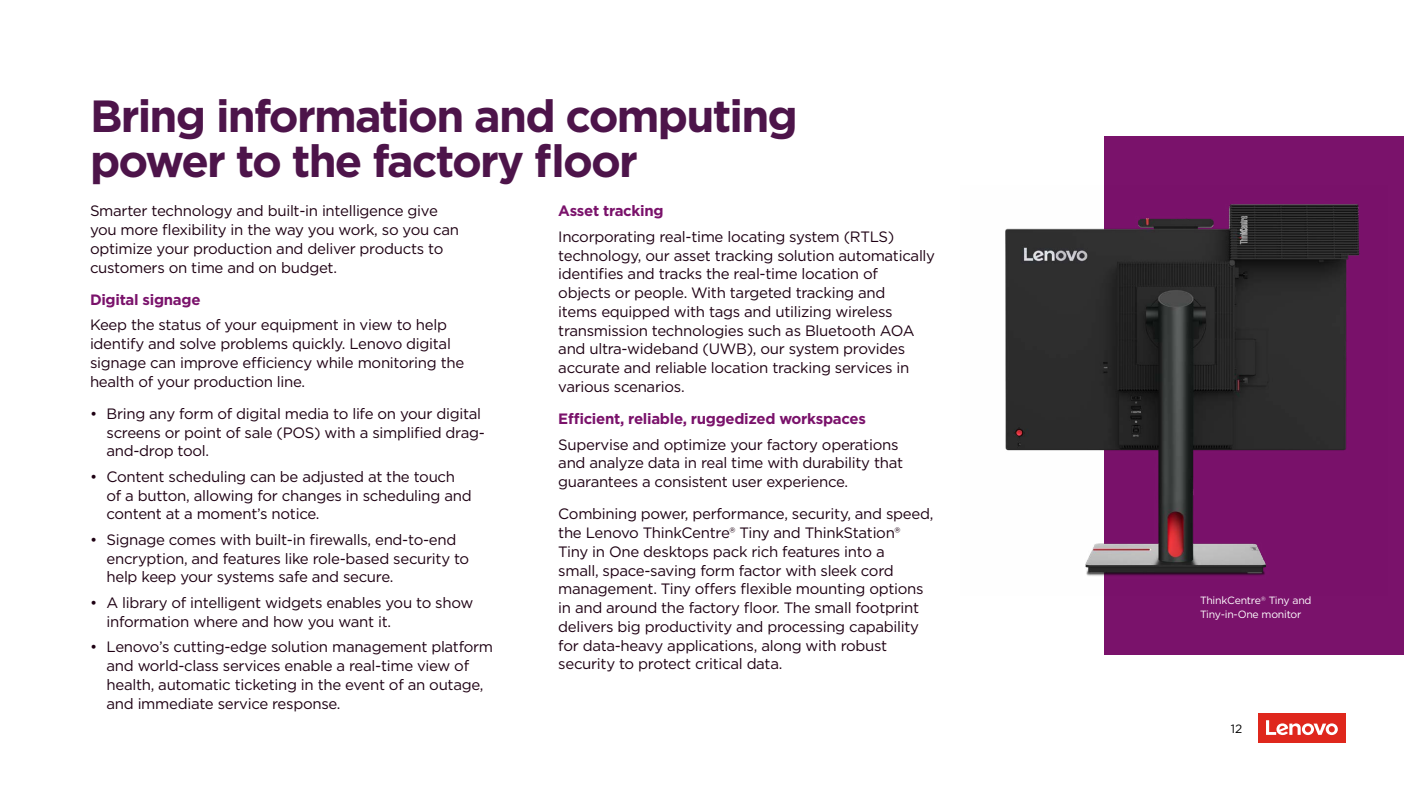
<style>
.page{position:relative;width:1404px;height:792px;background:#fff}
.page>*{position:absolute;margin:0;border:0;box-sizing:border-box;transform-origin:0 0}
.t1{font:700 45px/45px "Gotham";letter-spacing:-.04em;color:#4d144a}
.t2{font:15px/18.8px "Gotham";letter-spacing:-.02em;color:#1e0013}
.t3{font:700 15px "Gotham";letter-spacing:-.02em;color:#7a126b}
.t4{font:12px "Gotham";color:#000}
.t5{font:10.5px/13.5px "Gotham";letter-spacing:-.02em;color:#fff}
</style>
<div class="page">
<div style="left:1104px;top:137px;width:300px;height:518px;background:#7a126b"></div>
<img style="left:1005px;top:204px;width:355px;height:372px">
<div style="left:1258px;top:713px;width:88px;height:30px;background:#df271c"></div>
<svg style="left:1266px;top:720px;width:72px;height:15px"></svg>
<h1 class="t1" style="left:90px;top:93px;width:709px">Bring information and computing power to the factory floor</h1>
<p class="t2" style="left:90px;top:201px;width:371px">Smarter technology and built-in intelligence give you more flexibility in the way you work, so you can optimize your production and deliver products to customers on time and on budget.</p>
<p class="t3" style="left:90px;top:289px;width:112px">Digital signage</p>
<p class="t2" style="left:90px;top:315px;width:376px">Keep the status of your equipment in view to help identify and solve problems quickly. Lenovo digital signage can improve efficiency while monitoring the health of your production line.</p>
<p class="t2" style="left:106px;top:404px;width:380px;text-indent:-16px">• Bring any form of digital media to life on your digital screens or point of sale (POS) with a simplified drag&shy;and-drop tool.</p>
<p class="t2" style="left:106px;top:467px;width:367px;text-indent:-16px">• Content scheduling can be adjusted at the touch of a button, allowing for changes in scheduling and content at a moment’s notice.</p>
<p class="t2" style="left:106px;top:530px;width:364px;text-indent:-16px">• Signage comes with built-in firewalls, end-to-end encryption, and features like role-based security to help keep your systems safe and secure.</p>
<p class="t2" style="left:106px;top:593px;width:368px;text-indent:-16px">• A library of intelligent widgets enables you to show information where and how you want it.</p>
<p class="t2" style="left:106px;top:637px;width:388px;text-indent:-16px">• Lenovo’s cutting-edge solution management platform and world-class services enable a real-time view of health, automatic ticketing in the event of an outage, and immediate service response.</p>
<p class="t3" style="left:558px;top:201px;width:107px">Asset tracking</p>
<p class="t2" style="left:558px;top:227px;width:378px">Incorporating real-time locating system (RTLS) technology, our asset tracking solution automatically identifies and tracks the real-time location of<br>objects or people. With targeted tracking and<br>items equipped with tags and utilizing wireless transmission technologies such as Bluetooth AOA and ultra-wideband (UWB), our system provides accurate and reliable location tracking services in various scenarios.</p>
<p class="t3" style="left:558px;top:409px;width:309px">Efficient, reliable, ruggedized workspaces</p>
<p class="t2" style="left:558px;top:434px;width:346px">Supervise and optimize your factory operations and analyze data in real time with durability that guarantees a consistent user experience.</p>
<p class="t2" style="left:558px;top:504px;width:377px">Combining power, performance, security, and speed, the Lenovo ThinkCentre® Tiny and ThinkStation® Tiny in One desktops pack rich features into a<br>small, space-saving form factor with sleek cord management. Tiny offers flexible mounting options in and around the factory floor. The small footprint delivers big productivity and processing capability for data-heavy applications, along with robust security to protect critical data.</p>
<p class="t5" style="left:1200px;top:593px;width:113px">ThinkCentre<sup>®</sup> Tiny and<br>Tiny-in-One monitor</p>
<p class="t4" style="left:1231px;top:721px;width:13px">12</p>
</div>
